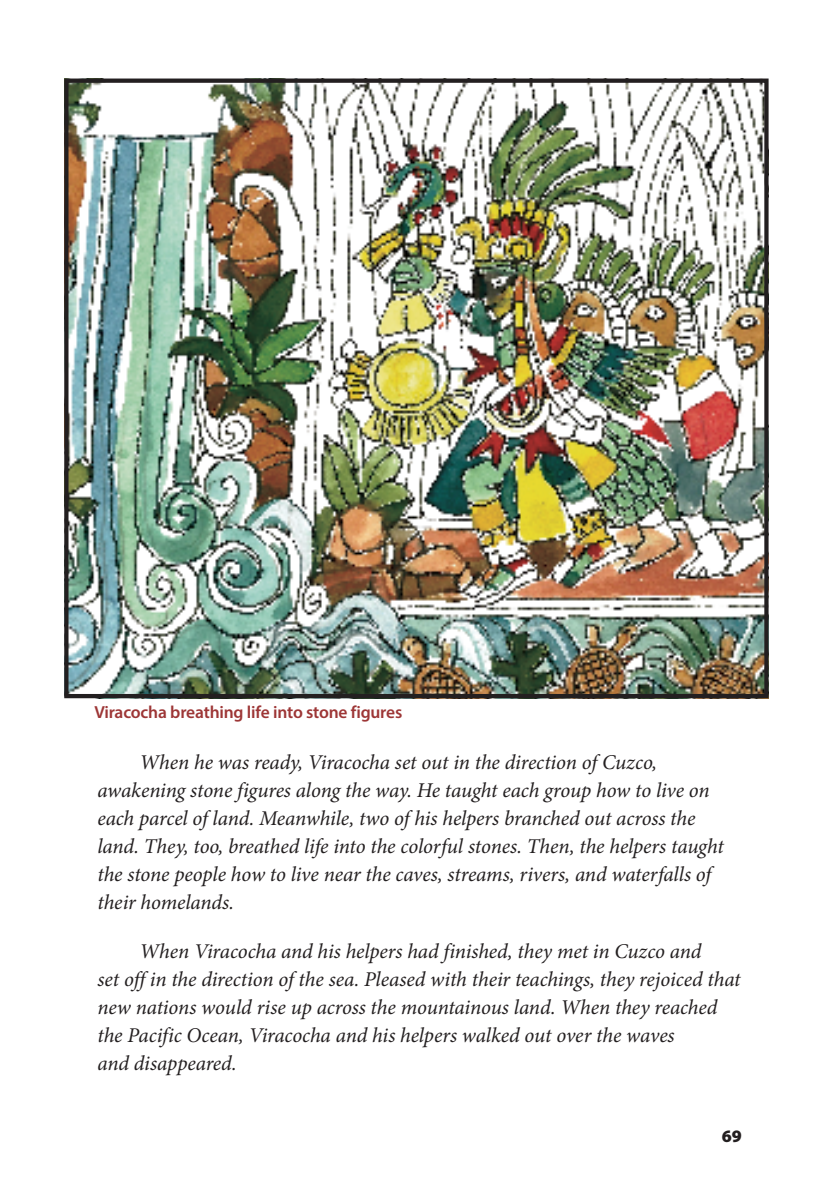
<style>
.page{position:relative;width:819px;height:1182px;background:#fff}
.page>*{position:absolute;margin:0;border:0;box-sizing:border-box;transform-origin:0 0}
.Text{font:italic 21px/28px "Minion Pro";letter-spacing:-.005em;color:#231f20}
.Text_Caption{font:600 17.5px "Myriad Pro";letter-spacing:-.01em;color:#9d3636}
.t1{font:900 17.5px "Myriad Pro";color:#231f20}
</style>
<div class="page">
<img style="left:69px;top:83px;width:695px;height:610px">
<div style="left:64px;top:78px;width:705px;height:620px;border:4px solid #231f20"></div>
<p class="Text_Caption" style="left:94px;top:700px;width:309px">Viracocha breathing life into stone figures</p>
<p class="Text" style="left:97px;top:747px;width:628px;text-indent:42px">When he was ready, Viracocha set out in the direction of Cuzco, awakening stone figures along the way. He taught each group how to live on each parcel of land. Meanwhile, two of his helpers branched out across the land. They, too, breathed life into the colorful stones. Then, the helpers taught the stone people how to live near the caves, streams, rivers, and waterfalls of their homelands.</p>
<p class="Text" style="left:97px;top:936px;width:645px;text-indent:42px">When Viracocha and his helpers had finished, they met in Cuzco and<br>set off in the direction of the sea. Pleased with their teachings, they rejoiced that new nations would rise up across the mountainous land. When they reached the Pacific Ocean, Viracocha and his helpers walked out over the waves<br>and disappeared.</p>
<p class="t1" style="left:722px;top:1123px;width:22px">69</p>
</div>
